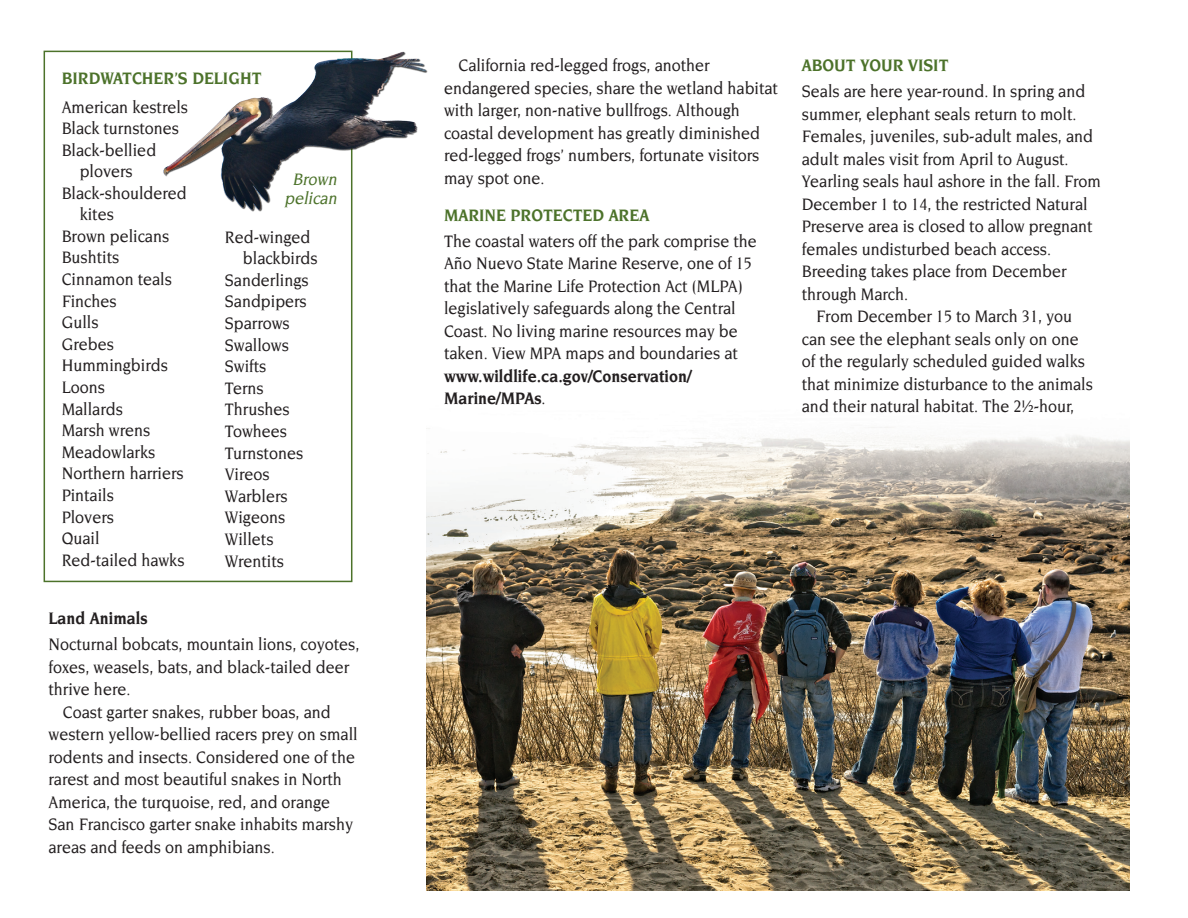
<style>
.page{position:relative;width:1188px;height:918px;background:#fff}
.page>*{position:absolute;margin:0;border:0;box-sizing:border-box;transform-origin:0 0}
.BODY_TEXT_-_1st_Para{font:500 18px/22.5px "Novarese";color:#231f20;scale:.9 1}
.BODY_TEXT_-_2nd_Para{font:500 18px/22.5px "Novarese";color:#231f20;scale:.9 1}
.t1{font:700 18px "Novarese";color:#4c722a;scale:.9 1}
.Caption_Text{font:italic 500 18px/19.5px "Novarese";color:#4c722a;text-align:center;scale:.9 1}
.t2{font:700 18px "Novarese";color:#231f20;scale:.9 1}
.s1{font-weight:700}
</style>
<div class="page">
<img style="left:426px;top:427px;width:704px;height:464px">
<div style="left:44px;top:51px;width:308px;height:531px;border:2px solid #4c722a"></div>
<img style="left:148px;top:50px;width:280px;height:176px">
<h3 class="t1" style="left:62px;top:68px;width:224px">BIRDWATCHER’S DELIGHT</h3>
<p class="BODY_TEXT_-_1st_Para" style="left:62px;top:96px;width:142px">American kestrels</p>
<p class="BODY_TEXT_-_1st_Para" style="left:62px;top:117px;width:132px">Black turnstones</p>
<p class="BODY_TEXT_-_1st_Para" style="left:62px;top:139px;width:107px;line-height:21px;text-align:center">Black-bellied plovers</p>
<p class="BODY_TEXT_-_1st_Para" style="left:80px;top:182px;width:121px;line-height:21.6px;text-indent:-18px">Black-shouldered kites</p>
<p class="BODY_TEXT_-_1st_Para" style="left:62px;top:225px;width:121px">Brown pelicans</p>
<p class="BODY_TEXT_-_1st_Para" style="left:62px;top:246px;width:65px">Bushtits</p>
<p class="BODY_TEXT_-_1st_Para" style="left:62px;top:268px;width:124px">Cinnamon teals</p>
<p class="BODY_TEXT_-_1st_Para" style="left:62px;top:289px;width:63px">Finches</p>
<p class="BODY_TEXT_-_1st_Para" style="left:62px;top:311px;width:43px">Gulls</p>
<p class="BODY_TEXT_-_1st_Para" style="left:62px;top:333px;width:59px">Grebes</p>
<p class="BODY_TEXT_-_1st_Para" style="left:62px;top:354px;width:119px">Hummingbirds</p>
<p class="BODY_TEXT_-_1st_Para" style="left:62px;top:376px;width:50px">Loons</p>
<p class="BODY_TEXT_-_1st_Para" style="left:62px;top:397px;width:69px">Mallards</p>
<p class="BODY_TEXT_-_1st_Para" style="left:62px;top:419px;width:100px">Marsh wrens</p>
<p class="BODY_TEXT_-_1st_Para" style="left:62px;top:441px;width:106px">Meadowlarks</p>
<p class="BODY_TEXT_-_1st_Para" style="left:62px;top:462px;width:137px">Northern harriers</p>
<p class="BODY_TEXT_-_1st_Para" style="left:62px;top:484px;width:60px">Pintails</p>
<p class="BODY_TEXT_-_1st_Para" style="left:62px;top:505px;width:60px">Plovers</p>
<p class="BODY_TEXT_-_1st_Para" style="left:62px;top:527px;width:44px">Quail</p>
<p class="BODY_TEXT_-_1st_Para" style="left:62px;top:549px;width:138px">Red-tailed hawks</p>
<p class="Caption_Text" style="left:284px;top:169px;width:63px">Brown pelican</p>
<p class="BODY_TEXT_-_1st_Para" style="left:243px;top:226px;width:84px;line-height:21.6px;text-indent:-18px">Red-winged blackbirds</p>
<p class="BODY_TEXT_-_1st_Para" style="left:225px;top:269px;width:95px">Sanderlings</p>
<p class="BODY_TEXT_-_1st_Para" style="left:225px;top:290px;width:93px">Sandpipers</p>
<p class="BODY_TEXT_-_1st_Para" style="left:225px;top:312px;width:73px">Sparrows</p>
<p class="BODY_TEXT_-_1st_Para" style="left:225px;top:333px;width:73px">Swallows</p>
<p class="BODY_TEXT_-_1st_Para" style="left:225px;top:355px;width:48px">Swifts</p>
<p class="BODY_TEXT_-_1st_Para" style="left:225px;top:377px;width:45px">Terns</p>
<p class="BODY_TEXT_-_1st_Para" style="left:225px;top:398px;width:74px">Thrushes</p>
<p class="BODY_TEXT_-_1st_Para" style="left:225px;top:420px;width:71px">Towhees</p>
<p class="BODY_TEXT_-_1st_Para" style="left:225px;top:441px;width:89px">Turnstones</p>
<p class="BODY_TEXT_-_1st_Para" style="left:225px;top:463px;width:51px">Vireos</p>
<p class="BODY_TEXT_-_1st_Para" style="left:225px;top:485px;width:71px">Warblers</p>
<p class="BODY_TEXT_-_1st_Para" style="left:225px;top:506px;width:69px">Wigeons</p>
<p class="BODY_TEXT_-_1st_Para" style="left:225px;top:528px;width:55px">Willets</p>
<p class="BODY_TEXT_-_1st_Para" style="left:225px;top:549px;width:67px">Wrentits</p>
<h3 class="t2" style="left:49px;top:608px;width:112px">Land Animals</h3>
<p class="BODY_TEXT_-_1st_Para" style="left:49px;top:633px;width:347px">Nocturnal bobcats, mountain lions, coyotes, foxes, weasels, bats, and black-tailed deer thrive here.</p>
<p class="BODY_TEXT_-_2nd_Para" style="left:49px;top:700px;width:345px;text-indent:14px">Coast garter snakes, rubber boas, and western yellow-bellied racers prey on small rodents and insects. Considered one of the rarest and most beautiful snakes in North America, the turquoise, red, and orange San Francisco garter snake inhabits marshy areas and feeds on amphibians.</p>
<p class="BODY_TEXT_-_2nd_Para" style="left:444px;top:54px;width:373px;text-indent:14px">California red-legged frogs, another endangered species, share the wetland habitat with larger, non-native bullfrogs. Although coastal development has greatly diminished red-legged frogs’ numbers, fortunate visitors may spot one.</p>
<h2 class="t1" style="left:444px;top:205px;width:230px">MARINE PROTECTED AREA</h2>
<p class="BODY_TEXT_-_1st_Para" style="left:444px;top:229px;width:349px">The coastal waters off the park comprise the Año Nuevo State Marine Reserve, one of 15 that the Marine Life Protection Act (MLPA) legislatively safeguards along the Central Coast. No living marine resources may be taken. View MPA maps and boundaries at <span class="s1">www.wildlife.ca.gov/Conservation/ Marine/MPAs</span>.</p>
<h2 class="t1" style="left:802px;top:55px;width:164px">ABOUT YOUR VISIT</h2>
<p class="BODY_TEXT_-_1st_Para" style="left:802px;top:80px;width:334px">Seals are here year-round. In spring and summer, elephant seals return to molt.<br>Females, juveniles, sub-adult males, and adult males visit from April to August.<br>Yearling seals haul ashore in the fall. From December 1 to 14, the restricted Natural Preserve area is closed to allow pregnant females undisturbed beach access.<br>Breeding takes place from December through March.</p>
<p class="BODY_TEXT_-_2nd_Para" style="left:802px;top:305px;width:325px;text-indent:14px">From December 15 to March 31, you can see the elephant seals only on one of the regularly scheduled guided walks that minimize disturbance to the animals and their natural habitat. The 2½-hour,</p>
</div>
